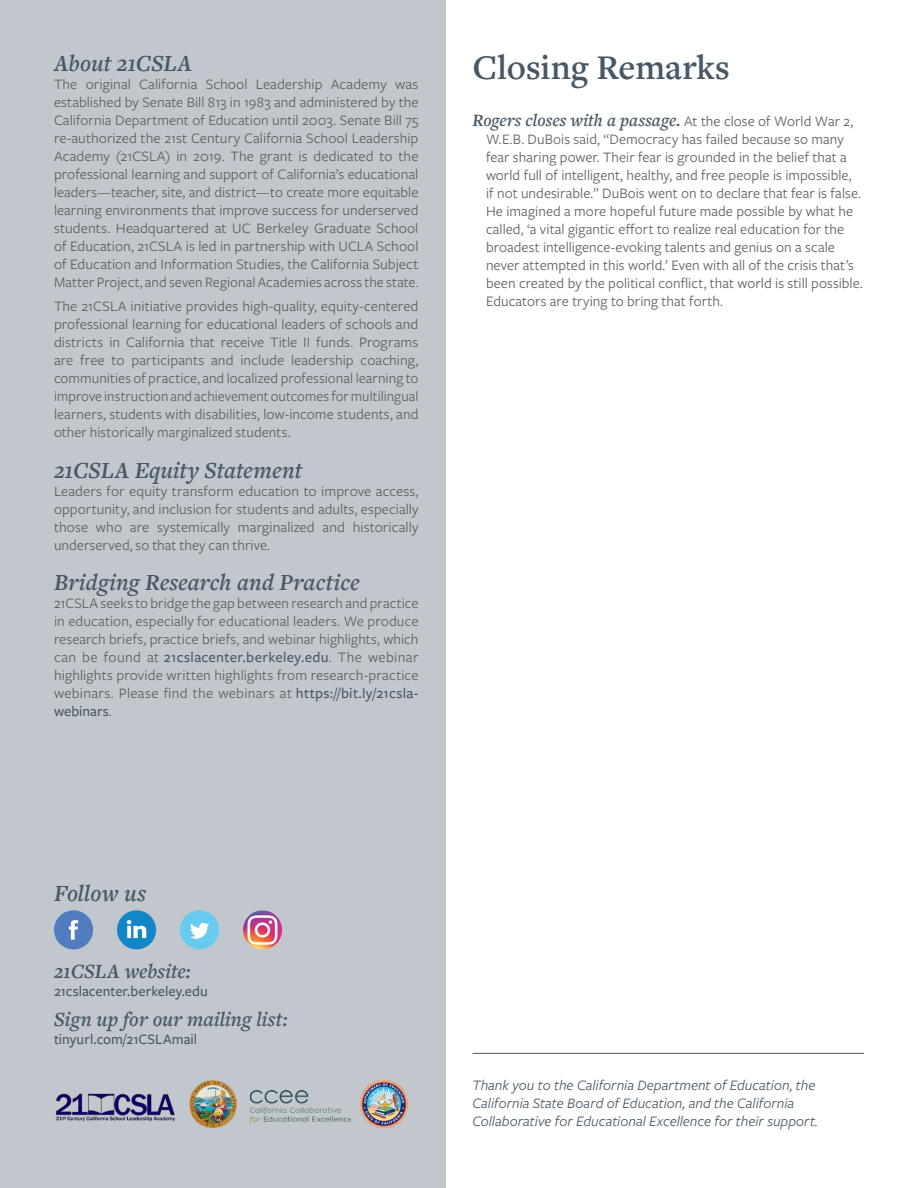
<style>
.page{position:relative;width:918px;height:1188px;background:#fff}
.page>*{position:absolute;margin:0;border:0;box-sizing:border-box;transform-origin:0 0}
.t1{font:600 36px "Freight Text Pro";letter-spacing:-.005em;color:#485865}
.t2{font:italic 600 24px "Freight Text Pro";color:#485865}
.t3{font:italic 600 21px "Freight Text Pro";color:#485865}
.t4{font:italic 600 18px "Freight Text Pro";color:#485865}
.t5{font:15px/18px "Freight Sans Pro";letter-spacing:.005em;color:#5e5f60;text-align:justify}
.t6{font:italic 15px/18px "Freight Sans Pro";color:#485865}
.t7{font:500 15px "Freight Sans Pro";color:#485865}
.s1{font-weight:500;color:#485865}
.s2{font-family:"Freight Sans Pro";font-weight:400;font-style:normal;font-size:15px;color:#5e5f60}
</style>
<div class="page">
<div style="left:0;top:0;width:446px;height:1188px;background:#c2c7cd"></div>
<img style="left:56px;top:1093px;width:119px;height:29px">
<img style="left:189px;top:1080px;width:47px;height:47px">
<img style="left:250px;top:1090px;width:101px;height:33px">
<img style="left:360px;top:1080px;width:47px;height:47px">
<div style="left:54px;top:910px;width:39px;height:39px;background:#517cbf;border-radius:50%"></div>
<svg style="left:69px;top:920px;width:9px;height:20px"></svg>
<div style="left:117px;top:910px;width:39px;height:39px;background:#1386c8;border-radius:50%"></div>
<svg style="left:127px;top:920px;width:19px;height:18px"></svg>
<div style="left:180px;top:910px;width:39px;height:39px;background:#66cbee;border-radius:50%"></div>
<svg style="left:190px;top:923px;width:19px;height:16px"></svg>
<img style="left:243px;top:910px;width:39px;height:39px;border-radius:20px">
<hr style="left:472px;top:1053px;width:392px;height:1px;background:#485865">
<h2 class="t2" style="left:54px;top:47px;width:140px">About 21CSLA</h2>
<p class="t5" style="left:54px;top:74px;width:366px">The original California School Leadership Academy was established by Senate Bill 813 in 1983 and administered by the California Department of Education until 2003. Senate Bill 75 re-authorized the 21st Century California School Leadership Academy (21CSLA) in 2019. The grant is dedicated to the professional learning and support of California’s educational leaders—teacher, site, and district—to create more equitable learning environments that improve success for underserved students. Headquartered at UC Berkeley Graduate School of Education, 21CSLA is led in partnership with UCLA School of Education and Information Studies, the California Subject Matter Project, and seven Regional Academies across the state.</p>
<p class="t5" style="left:54px;top:297px;width:366px">The 21CSLA initiative provides high-quality, equity-centered professional learning for educational leaders of schools and districts in California that receive Title II funds. Programs are free to participants and include leadership coaching, communities of practice, and localized professional learning to improve instruction and achievement outcomes for multilingual learners, students with disabilities, low-income students, and other historically marginalized students.</p>
<h2 class="t2" style="left:54px;top:454px;width:250px">21CSLA Equity Statement</h2>
<p class="t5" style="left:54px;top:481px;width:366px">Leaders for equity transform education to improve access, opportunity, and inclusion for students and adults, especially those who are systemically marginalized and historically underserved, so that they can thrive.</p>
<h2 class="t2" style="left:54px;top:567px;width:307px">Bridging Research and Practice</h2>
<p class="t5" style="left:54px;top:594px;width:366px">21CSLA seeks to bridge the gap between research and practice in education, especially for educational leaders. We produce research briefs, practice briefs, and webinar highlights, which can be found at <span class="s1">21cslacenter.berkeley.edu</span>. The webinar highlights provide written highlights from research-practice webinars. Please find the webinars at <span class="s1">https://bit.ly/21csla&shy;webinars</span>.</p>
<h1 class="t1" style="left:472px;top:44px;width:259px">Closing Remarks</h1>
<p class="t4" style="left:472px;top:108px;width:382px">Rogers closes with a passage. <span class="s2">At the close of World War 2,</span></p>
<p class="t5" style="left:486px;top:130px;width:378px;text-align:left">W.E.B. DuBois said, “Democracy has failed because so many fear sharing power. Their fear is grounded in the belief that a world full of intelligent, healthy, and free people is impossible, if not undesirable.” DuBois went on to declare that fear is false.<br>He imagined a more hopeful future made possible by what he called, ‘a vital gigantic effort to realize real education for the broadest intelligence-evoking talents and genius on a scale never attempted in this world.’ Even with all of the crisis that’s been created by the political conflict, that world is still possible.<br>Educators are trying to bring that forth.</p>
<h2 class="t2" style="left:54px;top:877px;width:94px">Follow us</h2>
<h3 class="t3" style="left:54px;top:957px;width:138px">21CSLA website:</h3>
<p class="t7" style="left:54px;top:981px;width:155px">21cslacenter.berkeley.edu</p>
<h3 class="t3" style="left:54px;top:1006px;width:235px">Sign up for our mailing list:</h3>
<p class="t7" style="left:54px;top:1030px;width:145px">tinyurl.com/21CSLAmail</p>
<p class="t6" style="left:472px;top:1076px;width:347px">Thank you to the California Department of Education, the<br>California State Board of Education, and the California<br>Collaborative for Educational Excellence for their support.</p>
</div>
